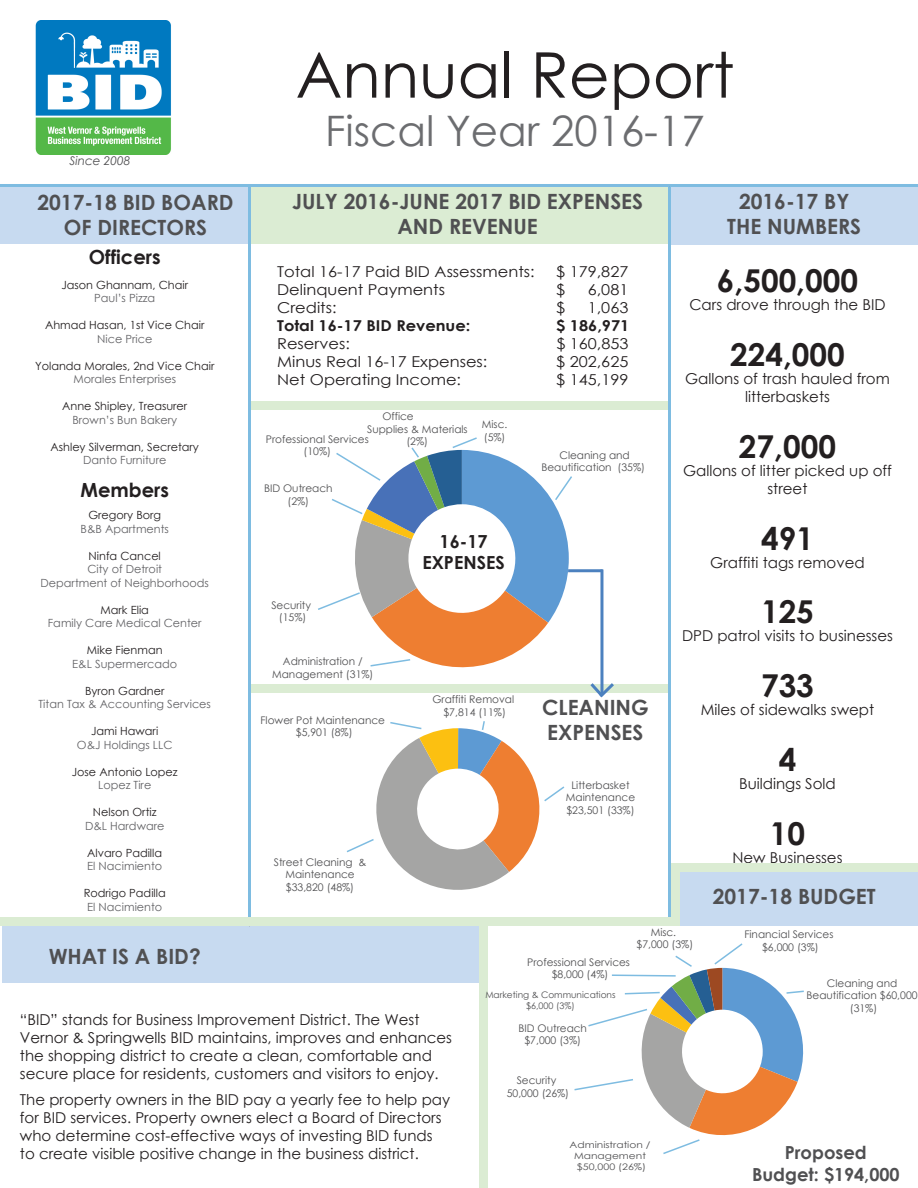
<style>
.page{position:relative;width:918px;height:1188px;background:#fff}
.page>*{position:absolute;margin:0;border:0;box-sizing:border-box;transform-origin:0 0}
.t1{font:63px "Century Gothic";color:#231f20}
.t2{font:42px "Century Gothic";color:#6c6d70}
.t3{font:700 31.5px "Century Gothic";color:#231f20}
.t4{font:700 21px/25.2px "Century Gothic";color:#505052;text-align:center}
.t5{font:700 19.5px "Century Gothic";color:#231f20}
.t6{font:700 18px/21.6px "Century Gothic";color:#505052;text-align:center}
.t7{font:700 18px/21.6px "Century Gothic";color:#231f20;text-align:center}
.t8{font:15px/18px "Century Gothic";color:#231f20;text-align:center}
.t9{font:15px "Century Gothic";color:#231f20;scale:1.09 1}
.t10{font:700 15px "Century Gothic";color:#231f20;scale:1.09 1}
.t11{font:italic 12px "Century Gothic";color:#505052}
.t12{font:11.25px/13.5px "Century Gothic";color:#636366;text-align:center}
.t13{font:11.25px "Century Gothic";color:#231f20}
.t14{font:10.5px/12.6px "Century Gothic";color:#505052;text-align:center}
.t15{font:9px/10.8px "Century Gothic";color:#505052;text-align:center;scale:1.18 1}
.t16{font:9px/10.8px "Century Gothic";color:#505052;text-align:center}
</style>
<div class="page">
<div style="left:249px;top:685px;width:420px;height:8px;background:#dbecd3"></div>
<div style="left:669px;top:868px;width:249px;height:58px;background:#c7daf0"></div>
<div style="left:249px;top:401px;width:420px;height:9px;background:#dbecd3"></div>
<div style="left:669px;top:186px;width:249px;height:58px;background:#c7daf0"></div>
<div style="left:2px;top:925px;width:480px;height:58px;background:#c7daf0"></div>
<div style="left:249px;top:186px;width:420px;height:58px;background:#dbecd3"></div>
<div style="left:0;top:185px;width:249px;height:59px;background:#c7daf0"></div>
<hr style="left:248px;top:185px;width:3px;height:741px;background:#7ebce1">
<hr style="left:0;top:184px;width:918px;height:3px;background:#7ebce1">
<hr style="left:668px;top:186px;width:3px;height:732px;background:#7ebce1">
<div style="left:480px;top:922px;width:8px;height:266px;background:#dbecd3"></div>
<hr style="left:600px;top:569px;width:3px;height:125px;background:#4c81bf">
<hr style="left:568px;top:569px;width:35px;height:3px;background:#4c81bf">
<svg style="left:587px;top:680px;width:30px;height:18px"></svg>
<div style="left:671px;top:864px;width:247px;height:8px;background:#dbecd3"></div>
<div style="left:671px;top:864px;width:8px;height:62px;background:#dbecd3"></div>
<div style="left:0;top:918px;width:672px;height:8px;background:#dbecd3"></div>
<svg style="left:346px;top:721px;width:219px;height:169px"></svg>
<svg style="left:574px;top:943px;width:230px;height:211px"></svg>
<img style="left:35px;top:21px;width:136px;height:133px">
<svg style="left:318px;top:437px;width:256px;height:231px"></svg>
<div style="left:683px;top:1011px;width:78px;height:80px;background:#fff;border-radius:50%"></div>
<svg style="left:415px;top:778px;width:73px;height:74px"></svg>
<p class="t11" style="left:69px;top:153px;width:63px">Since 2008</p>
<h1 class="t1" style="left:296px;top:31px;width:440px">Annual Report</h1>
<h2 class="t2" style="left:325px;top:101px;width:381px">Fiscal Year 2016-17</h2>
<h3 class="t4" style="left:37px;top:189px;width:198px">2017-18 BID BOARD<br>OF DIRECTORS</h3>
<h3 class="t4" style="left:292px;top:188px;width:353px">JULY 2016-JUNE 2017 BID EXPENSES<br>AND REVENUE</h3>
<h3 class="t4" style="left:727px;top:188px;width:135px">2016-17 BY<br>THE NUMBERS</h3>
<h3 class="t5" style="left:89px;top:242px;width:73px">Officers</h3>
<p class="t13" style="left:61px;top:277px;width:128px">Jason Ghannam, Chair</p>
<p class="t12" style="left:94px;top:291px;width:63px">Paul’s Pizza</p>
<p class="t13" style="left:45px;top:317px;width:161px">Ahmad Hasan, 1st Vice Chair</p>
<p class="t12" style="left:97px;top:332px;width:57px">Nice Price</p>
<p class="t13" style="left:35px;top:358px;width:181px">Yolanda Morales, 2nd Vice Chair</p>
<p class="t12" style="left:73px;top:372px;width:104px">Morales Enterprises</p>
<p class="t13" style="left:62px;top:398px;width:127px">Anne Shipley, Treasurer</p>
<p class="t12" style="left:72px;top:413px;width:106px">Brown’s Bun Bakery</p>
<p class="t13" style="left:51px;top:439px;width:150px">Ashley Silverman, Secretary</p>
<p class="t12" style="left:83px;top:453px;width:85px">Danto Furniture</p>
<h3 class="t5" style="left:80px;top:475px;width:90px">Members</h3>
<p class="t13" style="left:88px;top:507px;width:74px">Gregory Borg</p>
<p class="t12" style="left:81px;top:522px;width:90px">B&amp;B Apartments</p>
<p class="t13" style="left:89px;top:548px;width:74px">Ninfa Cancel</p>
<p class="t12" style="left:41px;top:562px;width:170px">City of Detroit<br>Department of Neighborhoods</p>
<p class="t13" style="left:101px;top:602px;width:50px">Mark Elia</p>
<p class="t12" style="left:48px;top:616px;width:155px">Family Care Medical Center</p>
<p class="t13" style="left:87px;top:642px;width:77px">Mike Fienman</p>
<p class="t12" style="left:72px;top:657px;width:106px">E&amp;L Supermercado</p>
<p class="t13" style="left:85px;top:683px;width:81px">Byron Gardner</p>
<p class="t12" style="left:39px;top:697px;width:174px">Titan Tax &amp; Accounting Services</p>
<p class="t13" style="left:91px;top:723px;width:69px">Jami Hawari</p>
<p class="t12" style="left:77px;top:738px;width:97px">O&amp;J Holdings LLC</p>
<p class="t13" style="left:72px;top:764px;width:107px">Jose Antonio Lopez</p>
<p class="t12" style="left:98px;top:778px;width:55px">Lopez Tire</p>
<p class="t13" style="left:93px;top:804px;width:65px">Nelson Ortiz</p>
<p class="t12" style="left:85px;top:819px;width:81px">D&amp;L Hardware</p>
<p class="t13" style="left:87px;top:845px;width:76px">Alvaro Padilla</p>
<p class="t12" style="left:87px;top:859px;width:77px">El Nacimiento</p>
<p class="t13" style="left:84px;top:885px;width:84px">Rodrigo Padilla</p>
<p class="t12" style="left:87px;top:900px;width:77px">El Nacimiento</p>
<p class="t9" style="left:277px;top:261px;width:238px">Total 16-17 Paid BID Assessments:</p>
<p class="t9" style="left:556px;top:261px;width:68px">$ 179,827</p>
<p class="t9" style="left:277px;top:279px;width:156px">Delinquent Payments</p>
<p class="t9" style="left:556px;top:279px;width:10px">$</p>
<p class="t9" style="left:588px;top:279px;width:39px">6,081</p>
<p class="t9" style="left:277px;top:297px;width:56px">Credits:</p>
<p class="t9" style="left:556px;top:297px;width:10px">$</p>
<p class="t9" style="left:588px;top:297px;width:39px">1,063</p>
<p class="t10" style="left:277px;top:314px;width:179px">Total 16-17 BID Revenue:</p>
<p class="t10" style="left:556px;top:314px;width:68px">$ 186,971</p>
<p class="t9" style="left:277px;top:333px;width:68px">Reserves:</p>
<p class="t9" style="left:556px;top:333px;width:68px">$ 160,853</p>
<p class="t9" style="left:277px;top:351px;width:194px">Minus Real 16-17 Expenses:</p>
<p class="t9" style="left:556px;top:351px;width:68px">$ 202,625</p>
<p class="t9" style="left:277px;top:369px;width:170px">Net Operating Income:</p>
<p class="t9" style="left:556px;top:369px;width:68px">$ 145,199</p>
<p class="t14" style="left:382px;top:410px;width:33px">Office</p>
<p class="t14" style="left:367px;top:422px;width:102px">Supplies &amp; Materials</p>
<p class="t14" style="left:406px;top:435px;width:23px">(2%)</p>
<p class="t14" style="left:266px;top:433px;width:104px">Professional Services (10%)</p>
<p class="t14" style="left:264px;top:482px;width:70px">BID Outreach (2%)</p>
<p class="t14" style="left:482px;top:418px;width:27px;text-align:left">Misc. (5%)</p>
<p class="t14" style="left:271px;top:599px;width:41px">Security (15%)</p>
<p class="t14" style="left:272px;top:655px;width:103px">Administration /<br>Management (31%)</p>
<p class="t14" style="left:261px;top:713px;width:126px">Flower Pot Maintenance $5,901 (8%)</p>
<p class="t7" style="left:422px;top:530px;width:84px">16-17<br>EXPENSES</p>
<p class="t14" style="left:432px;top:693px;width:83px">Graffiti Removal $7,814 (11%)</p>
<p class="t14" style="left:274px;top:855px;width:94px">Street Cleaning &amp;<br>Maintenance $33,820 (48%)</p>
<p class="t14" style="left:541px;top:448px;width:105px">Cleaning and<br>Beautification (35%)</p>
<h3 class="t4" style="left:542px;top:693px;width:108px;text-align:left">CLEANING<br>EXPENSES</h3>
<p class="t14" style="left:566px;top:778px;width:71px">Litterbasket<br>Maintenance $23,501 (33%)</p>
<h3 class="t3" style="left:717px;top:257px;width:143px">6,500,000</h3>
<p class="t8" style="left:689px;top:296px;width:198px">Cars drove through the BID</p>
<h3 class="t3" style="left:730px;top:331px;width:116px">224,000</h3>
<p class="t8" style="left:685px;top:369px;width:206px">Gallons of trash hauled from litterbaskets</p>
<h3 class="t3" style="left:739px;top:422px;width:99px">27,000</h3>
<p class="t8" style="left:683px;top:461px;width:210px">Gallons of litter picked up off street</p>
<h3 class="t3" style="left:761px;top:514px;width:54px">491</h3>
<p class="t8" style="left:710px;top:553px;width:156px">Graffiti tags removed</p>
<h3 class="t3" style="left:761px;top:588px;width:54px">125</h3>
<p class="t8" style="left:682px;top:627px;width:212px">DPD patrol visits to businesses</p>
<h3 class="t3" style="left:761px;top:662px;width:54px">733</h3>
<p class="t8" style="left:701px;top:701px;width:175px">Miles of sidewalks swept</p>
<h3 class="t3" style="left:779px;top:736px;width:19px">4</h3>
<p class="t8" style="left:739px;top:774px;width:98px">Buildings Sold</p>
<h3 class="t3" style="left:770px;top:809px;width:37px">10</h3>
<p class="t8" style="left:732px;top:848px;width:112px">New Businesses</p>
<h3 class="t4" style="left:713px;top:883px;width:164px">2017-18 BUDGET</h3>
<h3 class="t4" style="left:49px;top:943px;width:154px">WHAT IS A BID?</h3>
<p class="t8" style="left:20px;top:1011px;width:434px;text-align:left">“BID” stands for Business Improvement District. The West Vernor &amp; Springwells BID maintains, improves and enhances the shopping district to create a clean, comfortable and secure place for residents, customers and visitors to enjoy.</p>
<p class="t8" style="left:20px;top:1090px;width:432px;text-align:left">The property owners in the BID pay a yearly fee to help pay for BID services. Property owners elect a Board of Directors who determine cost-effective ways of investing BID funds to create visible positive change in the business district.</p>
<p class="t14" style="left:637px;top:926px;width:58px">Misc. $7,000 (3%)</p>
<p class="t14" style="left:744px;top:928px;width:91px">Financial Services $6,000 (3%)</p>
<p class="t14" style="left:527px;top:956px;width:104px">Professional Services $8,000 (4%)</p>
<p class="t16" style="left:485px;top:990px;width:132px">Marketing &amp; Communications $6,000 (3%)</p>
<p class="t14" style="left:519px;top:1022px;width:70px">BID Outreach $7,000 (3%)</p>
<p class="t14" style="left:507px;top:1074px;width:64px">Security<br>50,000 (26%)</p>
<p class="t15" style="left:570px;top:1140px;width:70px">Administration /<br>Management $50,000 (26%)</p>
<p class="t14" style="left:807px;top:977px;width:113px">Cleaning and<br>Beautification $60,000 (31%)</p>
<p class="t6" style="left:752px;top:1141px;width:149px">Proposed<br>Budget: $194,000</p>
</div>
